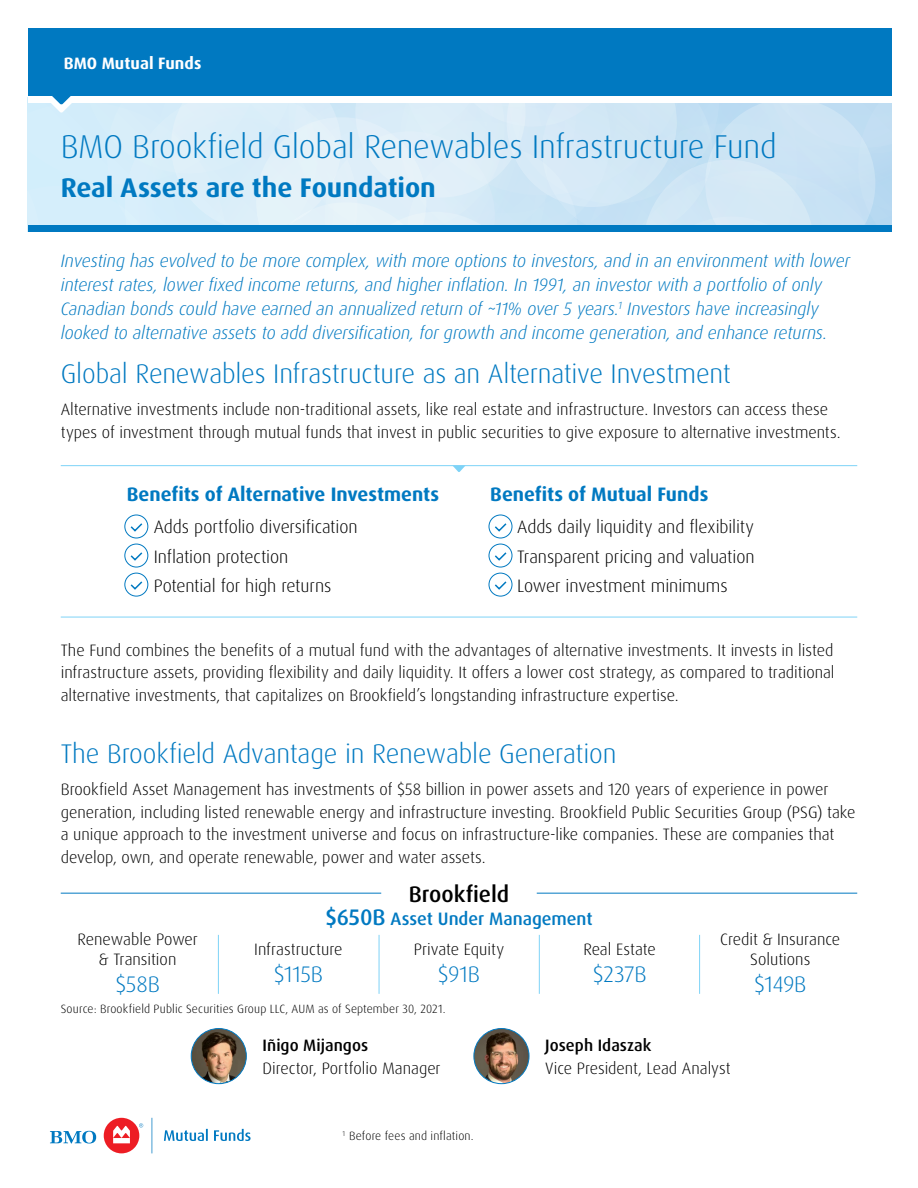
<style>
.page{position:relative;width:918px;height:1188px;background:#fff}
.page>*{position:absolute;margin:0;border:0;box-sizing:border-box;transform-origin:0 0}
.t1{font:300 33px "Dax Pro";letter-spacing:-.01em;color:#0079c1}
.t2{font:300 27px "Dax Pro";letter-spacing:-.005em;color:#0079c1}
.subhead{font:700 27px "Dax Pro";color:#0079c1}
.t3{font:300 22.5px "Dax Pro";letter-spacing:-.01em;color:#0079c1}
.h3a{font:500 22.5px "Dax Pro";color:#000}
.t4{font:700 19.5px "Dax Pro";color:#0079c1}
.t5{font:italic 300 18px/24px "Dax Pro";letter-spacing:-.01em;color:#0079c1}
.t6{font:300 18px "Dax Pro";letter-spacing:-.005em;color:#000}
.h3a-2{font:500 18px "Dax Pro";color:#0079c1}
.t7{font:300 16.5px/22.5px "Dax Pro";color:#000}
.t8{font:700 16.5px "Dax Pro";letter-spacing:.005em;color:#fff}
.Notes{font:300 12px "Dax Pro";letter-spacing:.015em;color:#000}
.footnote{font:300 12px "Dax Pro";letter-spacing:.015em;color:#000}
.s1{font-size:22.5px}
.s2{font-weight:500}
</style>
<div class="page">
<div style="left:28px;top:28px;width:864px;height:68px;background:#0079c1"></div>
<svg style="left:28px;top:96px;width:864px;height:136px;background:#cbe5f4"></svg>
<hr style="left:61px;top:465px;width:796px;height:1px;background:#7ed3f7">
<svg style="left:452px;top:465px;width:14px;height:7px"></svg>
<hr style="left:61px;top:617px;width:796px;height:1px;background:#7ed3f7">
<svg style="left:125px;top:515px;width:23px;height:23px"></svg>
<div style="left:124px;top:515px;width:24px;height:23px;border:1px solid #0079c1;border-radius:50%"></div>
<svg style="left:129px;top:522px;width:15px;height:11px"></svg>
<svg style="left:489px;top:515px;width:23px;height:23px"></svg>
<div style="left:489px;top:515px;width:23px;height:23px;border:1px solid #0079c1;border-radius:50%"></div>
<svg style="left:493px;top:522px;width:15px;height:11px"></svg>
<svg style="left:125px;top:544px;width:23px;height:23px"></svg>
<div style="left:124px;top:544px;width:24px;height:23px;border:1px solid #0079c1;border-radius:50%"></div>
<svg style="left:129px;top:551px;width:15px;height:11px"></svg>
<svg style="left:489px;top:544px;width:23px;height:23px"></svg>
<div style="left:489px;top:544px;width:23px;height:23px;border:1px solid #0079c1;border-radius:50%"></div>
<svg style="left:493px;top:551px;width:15px;height:11px"></svg>
<svg style="left:125px;top:573px;width:23px;height:23px"></svg>
<div style="left:124px;top:573px;width:24px;height:23px;border:1px solid #0079c1;border-radius:50%"></div>
<svg style="left:129px;top:580px;width:15px;height:11px"></svg>
<svg style="left:489px;top:573px;width:23px;height:23px"></svg>
<div style="left:489px;top:573px;width:23px;height:23px;border:1px solid #0079c1;border-radius:50%"></div>
<svg style="left:493px;top:580px;width:15px;height:11px"></svg>
<hr style="left:61px;top:893px;width:320px;height:1px;background:#0079c1">
<hr style="left:537px;top:893px;width:320px;height:1px;background:#0079c1">
<hr style="left:218px;top:935px;width:1px;height:59px;background:#7ed3f7">
<hr style="left:379px;top:935px;width:1px;height:59px;background:#7ed3f7">
<hr style="left:539px;top:935px;width:1px;height:59px;background:#7ed3f7">
<hr style="left:699px;top:935px;width:1px;height:59px;background:#7ed3f7">
<img style="left:191px;top:1029px;width:55px;height:55px;border-radius:28px">
<div style="left:191px;top:1028px;width:56px;height:56px;border:1px solid #0079c1;border-radius:50%"></div>
<img style="left:474px;top:1029px;width:55px;height:55px;border-radius:28px">
<div style="left:474px;top:1028px;width:55px;height:56px;border:1px solid #0079c1;border-radius:50%"></div>
<div style="left:104px;top:1118px;width:35px;height:35px;background:#ed1d24;border-radius:50%"></div>
<svg style="left:113px;top:1126px;width:17px;height:17px"></svg>
<svg style="left:214px;top:1129px;width:37px;height:12px"></svg>
<svg style="left:50px;top:1131px;width:46px;height:13px"></svg>
<svg style="left:152px;top:1118px;width:1px;height:35px"></svg>
<svg style="left:139px;top:1123px;width:4px;height:5px"></svg>
<svg style="left:164px;top:1129px;width:44px;height:12px"></svg>
<p class="t8" style="left:64px;top:52px;width:139px">BMO Mutual Funds</p>
<h1 class="t1" style="left:61px;top:125px;width:718px">BMO Brookfield Global Renewables Infrastructure Fund</h1>
<p class="subhead" style="left:61px;top:170px;width:377px">Real Assets are the Foundation</p>
<p class="t5" style="left:61px;top:249px;width:791px">Investing has evolved to be more complex, with more options to investors, and in an environment with lower interest rates, lower fixed income returns, and higher inflation. In 1991, an investor with a portfolio of only Canadian bonds could have earned an annualized return of ~11% over 5 years.<sup>1</sup> Investors have increasingly looked to alternative assets to add diversification, for growth and income generation, and enhance returns.</p>
<h2 class="t2" style="left:61px;top:357px;width:672px">Global Renewables Infrastructure as an Alternative Investment</h2>
<p class="t7" style="left:61px;top:398px;width:781px">Alternative investments include non-traditional assets, like real estate and infrastructure. Investors can access these types of investment through mutual funds that invest in public securities to give exposure to alternative investments.</p>
<h3 class="t4" style="left:127px;top:482px;width:314px">Benefits of Alternative Investments</h3>
<p class="t6" style="left:134px;top:515px;width:226px">• Adds portfolio diversification</p>
<p class="t6" style="left:134px;top:545px;width:156px">• Inflation protection</p>
<p class="t6" style="left:134px;top:574px;width:199px">• Potential for high returns</p>
<h3 class="t4" style="left:490px;top:482px;width:220px">Benefits of Mutual Funds</h3>
<p class="t6" style="left:497px;top:515px;width:259px">• Adds daily liquidity and flexibility</p>
<p class="t6" style="left:497px;top:545px;width:259px">• Transparent pricing and valuation</p>
<p class="t6" style="left:497px;top:574px;width:232px">• Lower investment minimums</p>
<p class="t7" style="left:61px;top:639px;width:775px;text-align:justify">The Fund combines the benefits of a mutual fund with the advantages of alternative investments. It invests in listed infrastructure assets, providing flexibility and daily liquidity. It offers a lower cost strategy, as compared to traditional alternative investments, that capitalizes on Brookfield’s longstanding infrastructure expertise.</p>
<h2 class="t2" style="left:61px;top:736px;width:557px">The Brookfield Advantage in Renewable Generation</h2>
<p class="t7" style="left:61px;top:778px;width:796px">Brookfield Asset Management has investments of $58 billion in power assets and 120 years of experience in power generation, including listed renewable energy and infrastructure investing. Brookfield Public Securities Group (PSG) take a unique approach to the investment universe and focus on infrastructure-like companies. These are companies that develop, own, and operate renewable, power and water assets.</p>
<h2 class="h3a" style="left:409px;top:880px;width:102px">Brookfield</h2>
<h2 class="h3a-2" style="left:325px;top:907px;width:269px"><span class="s1">$650B</span> Asset Under Management</h2>
<p class="t7" style="left:77px;top:930px;width:122px;line-height:19.8px;text-align:center">Renewable Power &amp; Transition</p>
<p class="t3" style="left:115px;top:970px;width:46px">$58B</p>
<p class="t7" style="left:720px;top:930px;width:122px;line-height:19.8px;text-align:center">Credit &amp; Insurance<br>Solutions</p>
<p class="t3" style="left:754px;top:970px;width:54px">$149B</p>
<p class="t7" style="left:254px;top:938px;width:90px">Infrastructure</p>
<p class="t3" style="left:274px;top:960px;width:51px">$115B</p>
<p class="t7" style="left:584px;top:938px;width:74px">Real Estate</p>
<p class="t3" style="left:593px;top:960px;width:55px">$237B</p>
<p class="t7" style="left:414px;top:938px;width:92px">Private Equity</p>
<p class="t3" style="left:438px;top:960px;width:44px">$91B</p>
<p class="Notes" style="left:61px;top:1001px;width:386px">Source: Brookfield Public Securities Group LLC, AUM as of September 30, 2021.</p>
<p class="t7" style="left:263px;top:1034px;width:180px"><span class="s2">Iñigo Mijangos<br></span>Director, Portfolio Manager</p>
<p class="t7" style="left:545px;top:1034px;width:187px"><span class="s2">Joseph Idaszak<br></span>Vice President, Lead Analyst</p>
<p class="footnote" style="left:342px;top:1128px;width:133px"><sup>1</sup> Before fees and inflation.</p>
</div>
